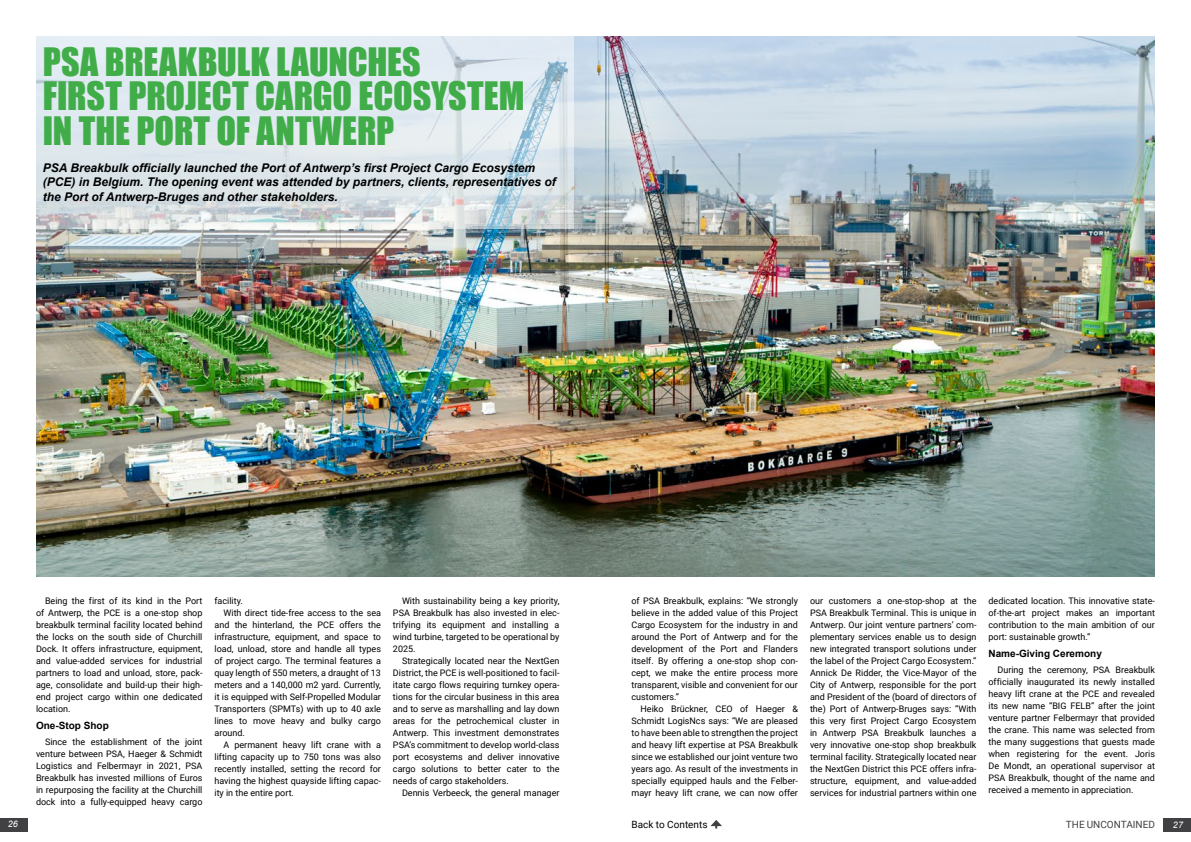
<style>
.page{position:relative;width:1191px;height:842px;background:#fff}
.page>*{position:absolute;margin:0;border:0;box-sizing:border-box;transform-origin:0 0}
.t1{font:36px/34.4px "Impact";color:#41ad49}
.t2{font:italic 700 12px/14.4px "Arial";color:#000}
.t3{font:700 10px "Arial";color:#000}
.t4{font:10px "Roboto";color:#000}
.t5{font:10px "Roboto";color:#414042}
.t6{font:9px/12px "Roboto";color:#000;text-align:justify}
.t7{font:italic 9px "Arial";color:#fff}
</style>
<div class="page">
<div style="left:1164px;top:818px;width:27px;height:13px;background:#414042"></div>
<svg style="left:710px;top:820px;width:12px;height:8px"></svg>
<div style="left:0;top:818px;width:27px;height:13px;background:#414042"></div>
<img style="left:36px;top:36px;width:1119px;height:540px">
<svg style="left:36px;top:36px;width:538px;height:193px;background:#dce5eb"></svg>
<h1 class="t1" style="left:43px;top:43px;width:483px">PSA BREAKBULK LAUNCHES<br>FIRST PROJECT CARGO ECOSYSTEM<br>IN THE PORT OF ANTWERP</h1>
<h2 class="t2" style="left:43px;top:161px;width:514px">PSA Breakbulk officially launched the Port of Antwerp’s first Project Cargo Ecosystem (PCE) in Belgium. The opening event was attended by partners, clients, representatives of the Port of Antwerp-Bruges and other stakeholders.</h2>
<p class="t7" style="left:8px;top:818px;width:12px">26</p>
<p class="t6" style="left:36px;top:594px;width:168px;text-indent:9px">Being the first of its kind in the Port of Antwerp, the PCE is a one-stop shop breakbulk terminal facility located behind the locks on the south side of Churchill Dock. It offers infrastructure, equipment, and value-added services for industrial partners to load and unload, store, pack&shy;age, consolidate and build-up their high&shy;end project cargo within one dedicated location.</p>
<p class="t3" style="left:36px;top:718px;width:74px">One-Stop Shop</p>
<p class="t6" style="left:36px;top:735px;width:168px;text-indent:9px">Since the establishment of the joint venture between PSA, Haeger &amp; Schmidt Logistics and Felbermayr in 2021, PSA Breakbulk has invested millions of Euros in repurposing the facility at the Churchill dock into a fully-equipped heavy cargo</p>
<p class="t6" style="left:214px;top:594px;width:30px">facility.</p>
<p class="t6" style="left:223px;top:606px;width:159px">With direct tide-free access to the sea</p>
<p class="t6" style="left:214px;top:618px;width:168px">and the hinterland, the PCE offers the</p>
<p class="t6" style="left:214px;top:630px;width:168px">infrastructure, equipment, and space to</p>
<p class="t6" style="left:214px;top:642px;width:168px">load, unload, store and handle all types</p>
<p class="t6" style="left:214px;top:654px;width:168px">of project cargo. The terminal features a</p>
<p class="t6" style="left:214px;top:666px;width:168px">quay length of 550 meters, a draught of 13</p>
<p class="t6" style="left:214px;top:678px;width:168px">meters and a 140,000 m2 yard. Currently,</p>
<p class="t6" style="left:214px;top:690px;width:168px">it is equipped with Self-Propelled Modular</p>
<p class="t6" style="left:214px;top:702px;width:168px">Transporters (SPMTs) with up to 40 axle</p>
<p class="t6" style="left:214px;top:714px;width:168px">lines to move heavy and bulky cargo</p>
<p class="t6" style="left:214px;top:726px;width:32px">around.</p>
<p class="t6" style="left:223px;top:738px;width:159px">A permanent heavy lift crane with a</p>
<p class="t6" style="left:214px;top:750px;width:168px">lifting capacity up to 750 tons was also</p>
<p class="t6" style="left:214px;top:762px;width:168px">recently installed, setting the record for</p>
<p class="t6" style="left:214px;top:774px;width:168px">having the highest quayside lifting capac-</p>
<p class="t6" style="left:214px;top:786px;width:81px">ity in the entire port.</p>
<p class="t6" style="left:393px;top:594px;width:168px;text-indent:9px">With sustainability being a key priority, PSA Breakbulk has also invested in elec&shy;trifying its equipment and installing a wind turbine, targeted to be operational by 2025.</p>
<p class="t6" style="left:393px;top:654px;width:168px;text-indent:9px">Strategically located near the NextGen District, the PCE is well-positioned to facil&shy;itate cargo flows requiring turnkey opera&shy;tions for the circular business in this area and to serve as marshalling and lay down areas for the petrochemical cluster in Antwerp. This investment demonstrates PSA’s commitment to develop world-class port ecosystems and deliver innovative cargo solutions to better cater to the needs of cargo stakeholders.</p>
<p class="t6" style="left:402px;top:786px;width:159px">Dennis Verbeeck, the general manager</p>
<p class="t6" style="left:631px;top:594px;width:168px">of PSA Breakbulk, explains: “We strongly believe in the added value of this Project Cargo Ecosystem for the industry in and around the Port of Antwerp and for the development of the Port and Flanders itself. By offering a one-stop shop con&shy;cept, we make the entire process more transparent, visible and convenient for our customers.”</p>
<p class="t6" style="left:631px;top:702px;width:168px;text-indent:9px">Heiko Brückner, CEO of Haeger &amp; Schmidt LogisNcs says: “We are pleased to have been able to strengthen the project and heavy lift expertise at PSA Breakbulk since we established our joint venture two years ago. As result of the investments in specially equipped hauls and the Felber&shy;mayr heavy lift crane, we can now offer</p>
<p class="t6" style="left:810px;top:594px;width:168px">our customers a one-stop-shop at the PSA Breakbulk Terminal. This is unique in Antwerp. Our joint venture partners’ com&shy;plementary services enable us to design new integrated transport solutions under the label of the Project Cargo Ecosystem.” Annick De Ridder, the Vice-Mayor of the City of Antwerp, responsible for the port and President of the (board of directors of the) Port of Antwerp-Bruges says: “With this very first Project Cargo Ecosystem in Antwerp PSA Breakbulk launches a very innovative one-stop shop breakbulk terminal facility. Strategically located near the NextGen District this PCE offers infra&shy;structure, equipment, and value-added services for industrial partners within one</p>
<p class="t6" style="left:988px;top:594px;width:168px">dedicated location. This innovative state&shy;of-the-art project makes an important contribution to the main ambition of our port: sustainable growth.”</p>
<p class="t3" style="left:988px;top:646px;width:115px">Name-Giving Ceremony</p>
<p class="t6" style="left:988px;top:663px;width:168px;text-indent:9px">During the ceremony, PSA Breakbulk officially inaugurated its newly installed heavy lift crane at the PCE and revealed its new name “BIG FELB” after the joint venture partner Felbermayr that provided the crane. This name was selected from the many suggestions that guests made when registering for the event. Joris De Mondt, an operational supervisor at PSA Breakbulk, thought of the name and received a memento in appreciation.</p>
<p class="t4" style="left:631px;top:817px;width:78px">Back to Contents</p>
<p class="t5" style="left:1066px;top:817px;width:91px">THE UNCONTAINED</p>
<p class="t7" style="left:1173px;top:819px;width:12px">27</p>
</div>
